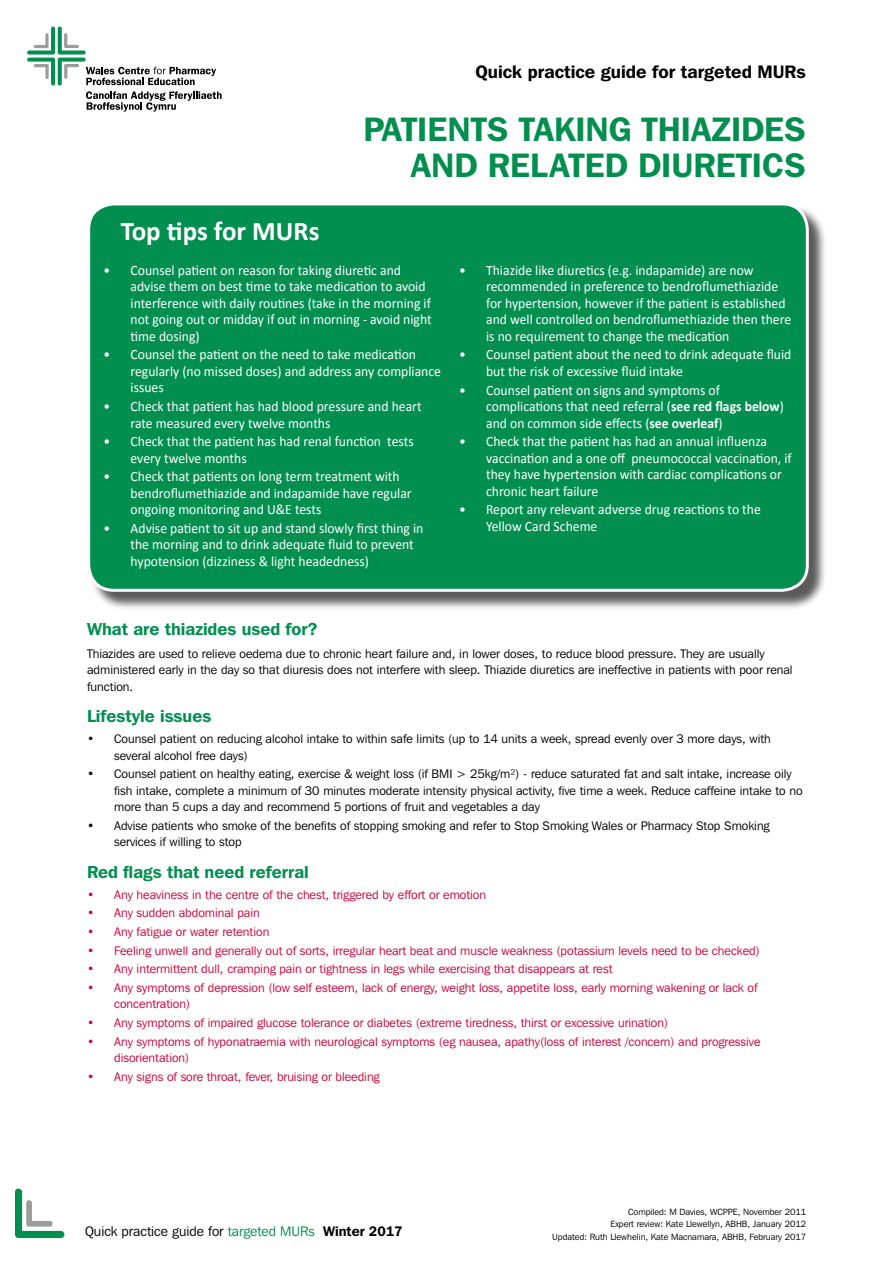
<style>
.page{position:relative;width:893px;height:1263px;background:#fff}
.page>*{position:absolute;margin:0;border:0;box-sizing:border-box;transform-origin:0 0}
.t1{font:600 33.75px/36px "Franklin Gothic IT Cby BT";color:#008f4f;text-align:right}
.t2{font:700 27px "Calibri";color:#fff}
.t3{font:600 18px "Franklin Gothic IT Cby BT";color:#000}
.t4{font:600 17.25px "Franklin Gothic IT Cby BT";color:#008f4f}
.t5{font:14.25px/16.5px "Calibri";color:#fff;scale:.96 1}
.t6{font:13.8px "Franklin Gothic IT Cby BT";color:#000}
.t7{font:12.3px/16.5px "Franklin Gothic IT Cby BT";color:#000}
.t8{font:12.3px/16.5px "Franklin Gothic IT Cby BT";color:#cd0039}
.t9{font:9px/12.9px "Franklin Gothic IT Cby BT";color:#000;text-align:right}
.s1{font-weight:700}
.s2{color:#008f4f}
.s3{font-weight:600}
</style>
<div class="page">
<svg style="left:27px;top:27px;width:195px;height:85px"></svg>
<svg style="left:15px;top:1188px;width:49px;height:50px"></svg>
<div style="left:89px;top:205px;width:738px;height:405px;background:#000;opacity:.65"></div>
<div style="left:89px;top:204px;width:718px;height:386px;background:#008f4f;border-radius:26px"></div>
<div style="left:87px;top:202px;width:722px;height:390px;border:3px solid #fff;border-radius:26px"></div>
<p class="t3" style="left:475px;top:61px;width:332px">Quick practice guide for targeted MURs</p>
<h2 class="t2" style="left:121px;top:214px;width:200px">Top tips for MURs</h2>
<h1 class="t1" style="left:363px;top:111px;width:444px">PATIENTS TAKING THIAZIDES<br>AND RELATED DIURETICS</h1>
<p class="t5" style="left:131px;top:261px;width:315px;text-indent:-27px">• Counsel patient on reason for taking diuretic and advise them on best time to take medication to avoid interference with daily routines (take in the morning if not going out or midday if out in morning - avoid night time dosing)</p>
<p class="t5" style="left:131px;top:346px;width:325px;text-indent:-27px">• Counsel the patient on the need to take medication regularly (no missed doses) and address any compliance issues</p>
<p class="t5" style="left:131px;top:397px;width:305px;text-indent:-27px">• Check that patient has had blood pressure and heart rate measured every twelve months</p>
<p class="t5" style="left:131px;top:432px;width:296px;text-indent:-27px">• Check that the patient has had renal function tests every twelve months</p>
<p class="t5" style="left:131px;top:468px;width:294px;text-indent:-27px">• Check that patients on long term treatment with bendroflumethiazide and indapamide have regular ongoing monitoring and U&amp;E tests</p>
<p class="t5" style="left:131px;top:519px;width:307px;text-indent:-27px">• Advise patient to sit up and stand slowly first thing in the morning and to drink adequate fluid to prevent hypotension (dizziness &amp; light headedness)</p>
<p class="t5" style="left:486px;top:261px;width:319px;text-indent:-27px">• Thiazide like diuretics (e.g. indapamide) are now recommended in preference to bendroflumethiazide for hypertension, however if the patient is established and well controlled on bendroflumethiazide then there is no requirement to change the medication</p>
<p class="t5" style="left:486px;top:346px;width:320px;text-indent:-27px">• Counsel patient about the need to drink adequate fluid but the risk of excessive fluid intake</p>
<p class="t5" style="left:486px;top:381px;width:312px;text-indent:-27px">• Counsel patient on signs and symptoms of complications that need referral (<span class="s1">see red flags below</span>) and on common side effects (<span class="s1">see overleaf</span>)</p>
<p class="t5" style="left:486px;top:432px;width:320px;text-indent:-27px">• Check that the patient has had an annual influenza vaccination and a one off pneumococcal vaccination, if they have hypertension with cardiac complications or chronic heart failure</p>
<p class="t5" style="left:486px;top:501px;width:288px;text-indent:-27px">• Report any relevant adverse drug reactions to the<br>Yellow Card Scheme</p>
<p class="t4" style="left:87px;top:618px;width:232px">What are thiazides used for?</p>
<p class="t7" style="left:87px;top:645px;width:707px">Thiazides are used to relieve oedema due to chronic heart failure and, in lower doses, to reduce blood pressure. They are usually administered early in the day so that diuresis does not interfere with sleep. Thiazide diuretics are ineffective in patients with poor renal function.</p>
<p class="t4" style="left:87px;top:705px;width:126px">Lifestyle issues</p>
<p class="t7" style="left:114px;top:730px;width:658px;text-indent:-27px">• Counsel patient on reducing alcohol intake to within safe limits (up to 14 units a week, spread evenly over 3 more days, with several alcohol free days)</p>
<p class="t7" style="left:114px;top:765px;width:690px;text-indent:-27px">• Counsel patient on healthy eating, exercise &amp; weight loss (if BMI &gt; 25kg/m²) - reduce saturated fat and salt intake, increase oily fish intake, complete a minimum of 30 minutes moderate intensity physical activity, five time a week. Reduce caffeine intake to no more than 5 cups a day and recommend 5 portions of fruit and vegetables a day</p>
<p class="t7" style="left:114px;top:817px;width:657px;text-indent:-27px">• Advise patients who smoke of the benefits of stopping smoking and refer to Stop Smoking Wales or Pharmacy Stop Smoking services if willing to stop</p>
<p class="t4" style="left:87px;top:861px;width:223px">Red flags that need referral</p>
<p class="t8" style="left:87px;top:886px;width:400px">• Any heaviness in the centre of the chest, triggered by effort or emotion</p>
<p class="t8" style="left:87px;top:904px;width:174px">• Any sudden abdominal pain</p>
<p class="t8" style="left:87px;top:923px;width:184px">• Any fatigue or water retention</p>
<p class="t8" style="left:87px;top:942px;width:674px">• Feeling unwell and generally out of sorts, irregular heart beat and muscle weakness (potassium levels need to be checked)</p>
<p class="t8" style="left:87px;top:960px;width:527px">• Any intermittent dull, cramping pain or tightness in legs while exercising that disappears at rest</p>
<p class="t8" style="left:114px;top:979px;width:645px;text-indent:-27px">• Any symptoms of depression (low self esteem, lack of energy, weight loss, appetite loss, early morning wakening or lack of concentration)</p>
<p class="t8" style="left:87px;top:1014px;width:582px">• Any symptoms of impaired glucose tolerance or diabetes (extreme tiredness, thirst or excessive urination)</p>
<p class="t8" style="left:114px;top:1033px;width:648px;text-indent:-27px">• Any symptoms of hyponatraemia with neurological symptoms (eg nausea, apathy(loss of interest /concern) and progressive disorientation)</p>
<p class="t8" style="left:87px;top:1068px;width:294px">• Any signs of sore throat, fever, bruising or bleeding</p>
<p class="t6" style="left:85px;top:1223px;width:319px">Quick practice guide for <span class="s2">targeted MURs</span> <span class="s3">Winter 2017</span></p>
<p class="t9" style="left:552px;top:1205px;width:255px">Compiled: M Davies, WCPPE, November 2011<br>Expert review: Kate Llewellyn, ABHB, January 2012<br>Updated: Ruth Llewhelin, Kate Macnamara, ABHB, February 2017</p>
</div>
